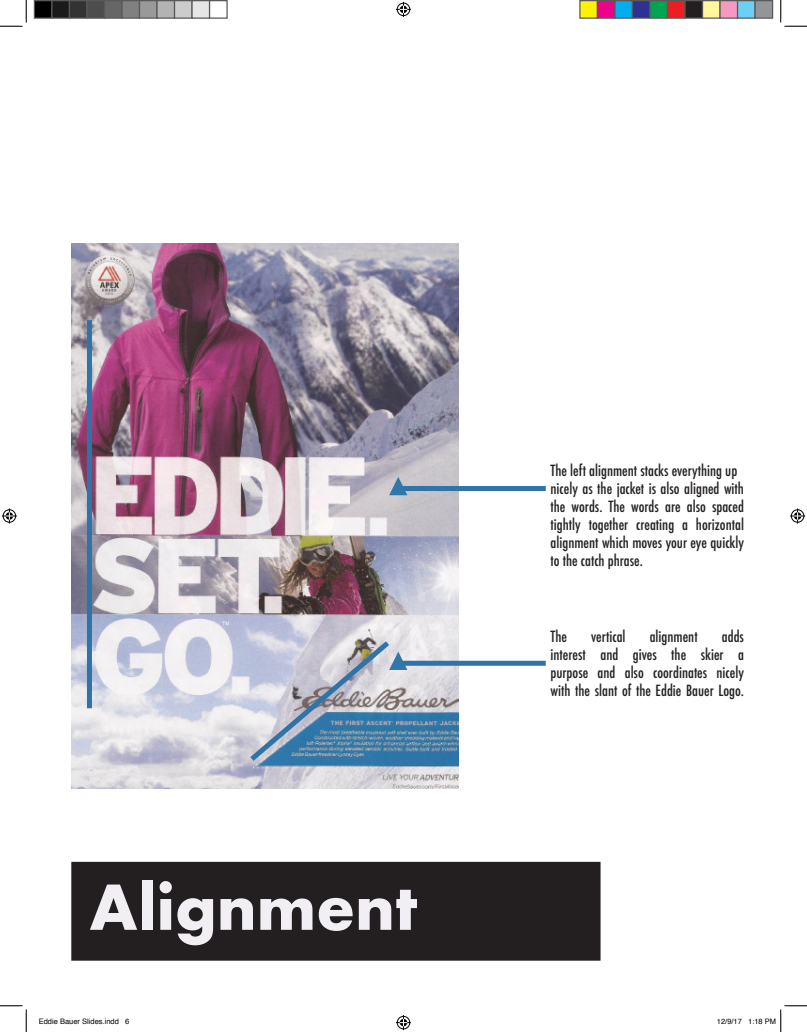
<style>
.page{position:relative;width:807px;height:1032px;background:#fff}
.page>*{position:absolute;margin:0;border:0;box-sizing:border-box;transform-origin:0 0}
.t1{font:700 60px "Futura";color:#f1eff4}
.t2{font:500 condensed 15px/18px "Futura";color:#231f20;text-align:justify}
.t3{font:7.5px "Helvetica";color:#000}
</style>
<div class="page">
<div style="left:72px;top:862px;width:527px;height:97px;background:#231f20"></div>
<div style="left:71px;top:861px;width:529px;height:99px;border:1px solid #231f20"></div>
<img style="left:71px;top:243px;width:387px;height:545px">
<div style="left:87px;top:320px;width:5px;height:388px;background:#3073a7"></div>
<div style="left:398px;top:486px;width:147px;height:5px;background:#3073a7"></div>
<svg style="left:389px;top:476px;width:18px;height:19px"></svg>
<div style="left:398px;top:660px;width:147px;height:5px;background:#3073a7"></div>
<svg style="left:245px;top:636px;width:162px;height:129px;background:#9aaec3"></svg>
<svg style="left:0;top:0;width:27px;height:27px"></svg>
<svg style="left:0;top:1005px;width:27px;height:26px"></svg>
<svg style="left:780px;top:0;width:26px;height:27px"></svg>
<svg style="left:396px;top:2px;width:15px;height:15px"></svg>
<svg style="left:396px;top:1015px;width:15px;height:14px"></svg>
<svg style="left:2px;top:508px;width:15px;height:15px"></svg>
<svg style="left:790px;top:508px;width:14px;height:15px"></svg>
<div style="left:34px;top:1px;width:18px;height:17px;background:#000"></div>
<div style="left:34px;top:0;width:18px;height:19px;border:1px solid #595959"></div>
<div style="left:52px;top:1px;width:17px;height:17px;background:#1a1a1a"></div>
<div style="left:51px;top:0;width:19px;height:19px;border:1px solid #595959"></div>
<div style="left:69px;top:1px;width:18px;height:17px;background:#333"></div>
<div style="left:69px;top:0;width:19px;height:19px;border:1px solid #595959"></div>
<div style="left:87px;top:1px;width:17px;height:17px;background:#4d4d4d"></div>
<div style="left:86px;top:0;width:19px;height:19px;border:1px solid #595959"></div>
<div style="left:104px;top:1px;width:18px;height:17px;background:#666"></div>
<div style="left:104px;top:0;width:18px;height:19px;border:1px solid #595959"></div>
<div style="left:122px;top:1px;width:17px;height:17px;background:#808080"></div>
<div style="left:121px;top:0;width:19px;height:19px;border:1px solid #595959"></div>
<div style="left:139px;top:1px;width:18px;height:17px;background:#999"></div>
<div style="left:139px;top:0;width:19px;height:19px;border:1px solid #595959"></div>
<div style="left:157px;top:1px;width:17px;height:17px;background:#b3b3b3"></div>
<div style="left:156px;top:0;width:19px;height:19px;border:1px solid #595959"></div>
<div style="left:174px;top:1px;width:18px;height:17px;background:#ccc"></div>
<div style="left:174px;top:0;width:18px;height:19px;border:1px solid #595959"></div>
<div style="left:192px;top:1px;width:17px;height:17px;background:#e6e6e6"></div>
<div style="left:191px;top:0;width:19px;height:19px;border:1px solid #595959"></div>
<div style="left:209px;top:0;width:19px;height:19px;border:1px solid #595959"></div>
<div style="left:579px;top:1px;width:18px;height:17px;background:#fff101"></div>
<div style="left:579px;top:0;width:19px;height:19px;border:1px solid #595959"></div>
<div style="left:597px;top:1px;width:17px;height:17px;background:#ed028c"></div>
<div style="left:596px;top:0;width:19px;height:19px;border:1px solid #595959"></div>
<div style="left:614px;top:1px;width:18px;height:17px;background:#00aeef"></div>
<div style="left:614px;top:0;width:18px;height:19px;border:1px solid #595959"></div>
<div style="left:632px;top:1px;width:17px;height:17px;background:#2e3092"></div>
<div style="left:631px;top:0;width:19px;height:19px;border:1px solid #595959"></div>
<div style="left:649px;top:1px;width:18px;height:17px;background:#00a54f"></div>
<div style="left:649px;top:0;width:19px;height:19px;border:1px solid #595959"></div>
<div style="left:667px;top:1px;width:17px;height:17px;background:#ee1d23"></div>
<div style="left:666px;top:0;width:19px;height:19px;border:1px solid #595959"></div>
<div style="left:684px;top:1px;width:18px;height:17px;background:#231f20"></div>
<div style="left:684px;top:0;width:18px;height:19px;border:1px solid #595959"></div>
<div style="left:702px;top:1px;width:17px;height:17px;background:#fff79a"></div>
<div style="left:701px;top:0;width:19px;height:19px;border:1px solid #595959"></div>
<div style="left:719px;top:1px;width:18px;height:17px;background:#f499c2"></div>
<div style="left:719px;top:0;width:19px;height:19px;border:1px solid #595959"></div>
<div style="left:737px;top:1px;width:17px;height:17px;background:#6bcff6"></div>
<div style="left:736px;top:0;width:19px;height:19px;border:1px solid #595959"></div>
<div style="left:754px;top:1px;width:18px;height:17px;background:#939598"></div>
<div style="left:754px;top:0;width:18px;height:19px;border:1px solid #595959"></div>
<svg style="left:780px;top:1005px;width:26px;height:26px"></svg>
<p class="t2" style="left:550px;top:461px;width:188px">The left alignment stacks everything up</p>
<p class="t2" style="left:550px;top:479px;width:195px">nicely as the jacket is also aligned with the words. The words are also spaced tightly together creating a horizontal alignment which moves your eye quickly to the catch phrase.</p>
<p class="t1" style="left:89px;top:863px;width:329px">Alignment</p>
<p class="t2" style="left:550px;top:627px;width:18px">The</p>
<p class="t2" style="left:591px;top:627px;width:36px">vertical</p>
<p class="t2" style="left:649px;top:627px;width:50px">alignment</p>
<p class="t2" style="left:721px;top:627px;width:24px">adds</p>
<p class="t2" style="left:550px;top:645px;width:195px">interest and gives the skier a</p>
<p class="t2" style="left:550px;top:663px;width:195px">purpose and also coordinates nicely with the slant of the Eddie Bauer Logo.</p>
<p class="t3" style="left:39px;top:1015px;width:92px">Eddie Bauer Slides.indd 6</p>
<p class="t3" style="left:716px;top:1015px;width:61px">12/9/17 1:18 PM</p>
</div>
